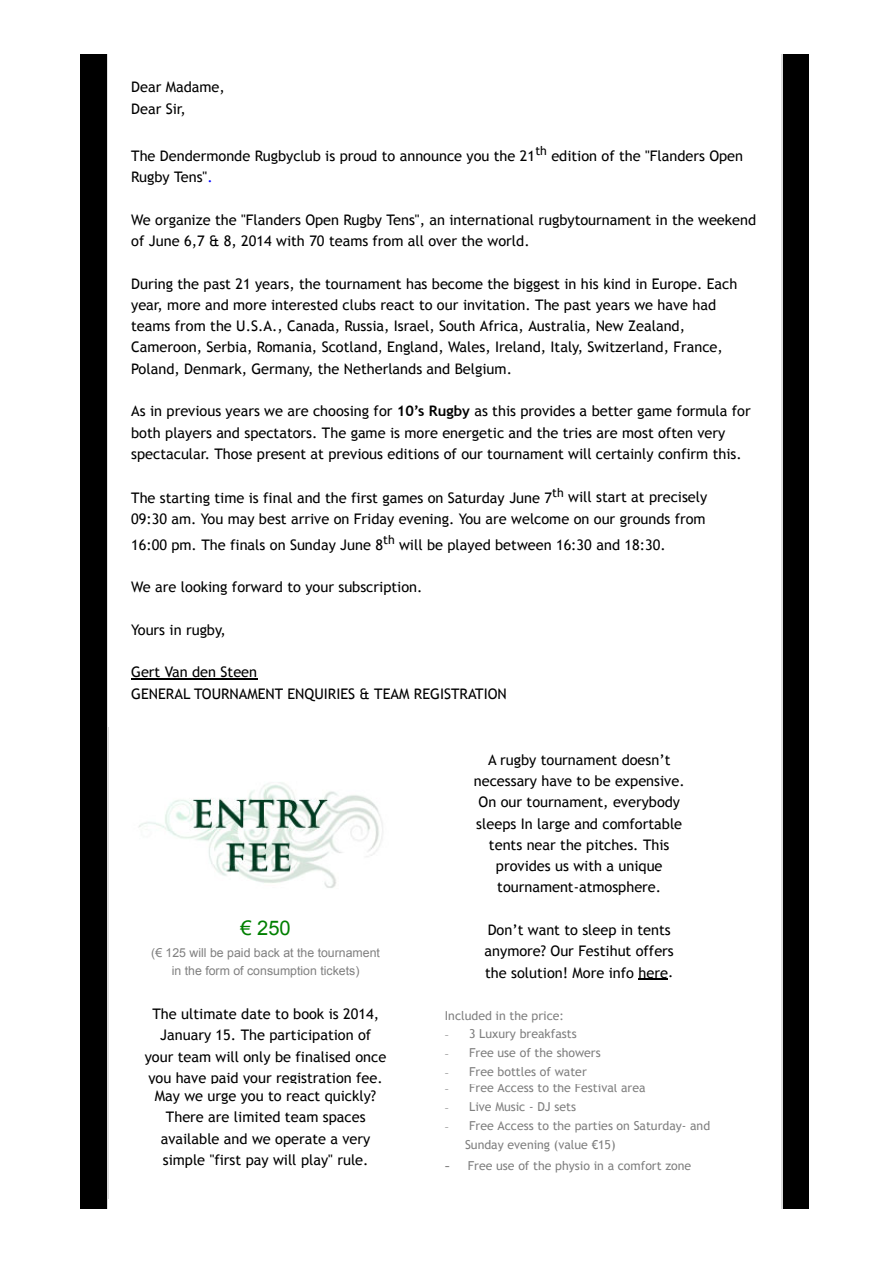
<style>
.page{position:relative;width:893px;height:1263px;background:#fff}
.page>*{position:absolute;margin:0;border:0;box-sizing:border-box;transform-origin:0 0}
.t1{font:20.1px "Arial";color:#008000}
.t2{font:14.55px/21.3px "Trebuchet MS";color:#000}
.t3{font:12.3px/19px "Trebuchet MS";color:#808080}
.t4{font:12.3px/18px "Arial";color:#808080;text-align:center}
.s1{color:#00f}
.s2{font-weight:700}
.s3{font-family:"Times"}
.s4{font-family:"Times";font-size:15.75px;color:#505050}
</style>
<div class="page">
<div style="left:81px;top:54px;width:728px;height:1030px;background:#000"></div>
<div style="left:108px;top:54px;width:674px;height:1032px;background:#fff"></div>
<hr style="left:108px;top:54px;width:1px;height:1032px;background:#ddd">
<hr style="left:781px;top:54px;width:1px;height:1032px;background:#ddd">
<hr style="left:131px;top:678px;width:126px;height:1px;background:#000">
<img style="left:139px;top:782px;width:244px;height:106px">
<hr style="left:638px;top:978px;width:30px;height:2px;background:#000">
<div style="left:81px;top:1084px;width:728px;height:125px;background:#000"></div>
<div style="left:108px;top:1084px;width:674px;height:125px;background:#fff"></div>
<hr style="left:108px;top:1084px;width:1px;height:125px;background:#ddd">
<hr style="left:781px;top:1084px;width:1px;height:125px;background:#ddd">
<p class="t2" style="left:131px;top:77px;width:95px">Dear Madame,<br>Dear Sir,</p>
<p class="t2" style="left:131px;top:145px;width:613px">The Dendermonde Rugbyclub is proud to announce you the 21<sup>th</sup> edition of the "Flanders Open<br>Rugby Tens"<span class="s1">.</span></p>
<p class="t2" style="left:131px;top:209px;width:626px">We organize the "Flanders Open Rugby Tens", an international rugbytournament in the weekend of June 6,7 &amp; 8, 2014 with 70 teams from all over the world.</p>
<p class="t2" style="left:131px;top:273px;width:608px">During the past 21 years, the tournament has become the biggest in his kind in Europe. Each year, more and more interested clubs react to our invitation. The past years we have had teams from the U.S.A., Canada, Russia, Israel, South Africa, Australia, New Zealand, Cameroon, Serbia, Romania, Scotland, England, Wales, Ireland, Italy, Switzerland, France, Poland, Denmark, Germany, the Netherlands and Belgium.</p>
<p class="t2" style="left:131px;top:401px;width:621px">As in previous years we are choosing for <span class="s2">10’s Rugby</span> as this provides a better game formula for both players and spectators. The game is more energetic and the tries are most often very spectacular. Those present at previous editions of our tournament will certainly confirm this.</p>
<p class="t2" style="left:131px;top:487px;width:578px">The starting time is final and the first games on Saturday June 7<sup>th</sup> will start at precisely<br>09:30 am. You may best arrive on Friday evening. You are welcome on our grounds from</p>
<p class="t2" style="left:131px;top:534px;width:536px">16:00 pm. The finals on Sunday June 8<sup>th</sup> will be played between 16:30 and 18:30.</p>
<p class="t2" style="left:131px;top:576px;width:293px">We are looking forward to your subscription.</p>
<p class="t2" style="left:131px;top:619px;width:96px">Yours in rugby,</p>
<p class="t2" style="left:131px;top:662px;width:377px">Gert Van den Steen<br>GENERAL TOURNAMENT ENQUIRIES &amp; TEAM REGISTRATION</p>
<h1 class="t1" style="left:240px;top:915px;width:52px">€ 250</h1>
<p class="t4" style="left:151px;top:944px;width:230px">(€ 125 will be paid back at the tournament in the form of consumption tickets)</p>
<p class="t2" style="left:145px;top:1003px;width:243px;text-align:center">The ultimate date to book is 2014, January 15. The participation of your team will only be finalised once you have paid your registration fee.</p>
<p class="t2" style="left:155px;top:1085px;width:223px;text-align:center">May we urge you to react quickly?<br>There are limited team spaces available and we operate a very simple "first pay will play" rule.</p>
<p class="t2" style="left:474px;top:749px;width:212px;text-align:center">A rugby tournament doesn’t necessary have to be expensive.<br>On our tournament, everybody sleeps In large and comfortable tents near the pitches. This provides us with a unique tournament-atmosphere.</p>
<p class="t2" style="left:485px;top:919px;width:191px">Don’t want to sleep in tents anymore? Our Festihut offers the solution! More info here.</p>
<p class="t3" style="left:445px;top:1006px;width:121px">Included in the price:</p>
<p class="t3" style="left:445px;top:1024px;width:133px"><span class="s3">-</span> 3 Luxury breakfasts</p>
<p class="t3" style="left:445px;top:1043px;width:157px"><span class="s3">-</span> Free use of the showers</p>
<p class="t3" style="left:445px;top:1062px;width:143px"><span class="s3">-</span> Free bottles of water</p>
<p class="t3" style="left:445px;top:1081px;width:202px"><span class="s3">-</span> Free Access to the Festival area</p>
<p class="t3" style="left:445px;top:1078px;width:202px"><span class="s3">-</span> Free Access to the Festival area</p>
<p class="t3" style="left:445px;top:1097px;width:133px"><span class="s3">-</span> Live Music - DJ sets</p>
<p class="t3" style="left:465px;top:1116px;width:247px;text-indent:-20px"><span class="s3">-</span> Free Access to the parties on Saturday- and<br>Sunday evening (value €15)</p>
<p class="t3" style="left:445px;top:1157px;width:248px"><span class="s4">-</span> Free use of the physio in a comfort zone</p>
</div>
